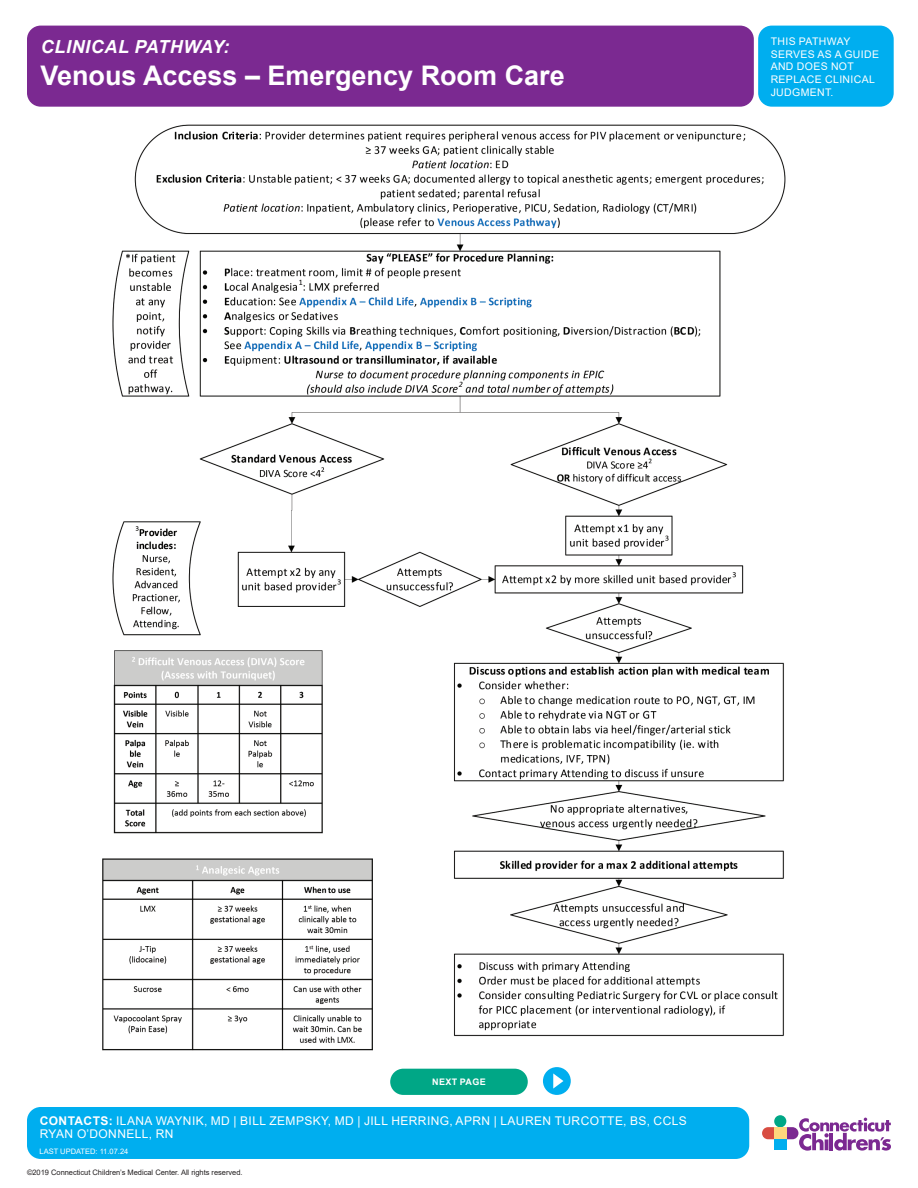
<style>
.page{position:relative;width:918px;height:1188px;background:#fff}
.page>*{position:absolute;margin:0;border:0;box-sizing:border-box;transform-origin:0 0}
.t1{font:700 27px "Arial";color:#fff}
.t2{font:italic 700 18px "Arial";letter-spacing:.035em;color:#fff}
.t3{font:12px/13.5px "Arial";letter-spacing:.035em;color:#fff}
.t4{font:10.5px/12.6px "Arial";letter-spacing:.035em;color:#fff}
.t5{font:700 9px "Arial";letter-spacing:.035em;color:#fff}
.t6{font:7.5px "Arial";letter-spacing:-.005em;color:#231f20}
.t7{font:7.5px "Arial";color:#fff}
.s1{font-weight:700}
</style>
<div class="page">
<svg style="left:762px;top:1115px;width:129px;height:36px"></svg>
<div style="left:774px;top:1127px;width:12px;height:12px;background:#fed77d"></div>
<div style="left:774px;top:1139px;width:12px;height:11px;background:#00aeef"></div>
<div style="left:27px;top:26px;width:727px;height:81px;background:#7b2991;border-radius:14px"></div>
<div style="left:758px;top:26px;width:136px;height:81px;background:#00aeef;border-radius:14px"></div>
<div style="left:27px;top:1107px;width:722px;height:52px;background:#00aeef;border-radius:14px"></div>
<div style="left:390px;top:1069px;width:138px;height:26px;background:#00a786;border-radius:13px"></div>
<div style="left:543px;top:1067px;width:28px;height:28px;background:#00aeef;border-radius:50%"></div>
<svg style="left:553px;top:1073px;width:10px;height:16px"></svg>
<img style="left:102px;top:124px;width:684px;height:927px">
<p class="t2" style="left:41px;top:34px;width:190px">CLINICAL PATHWAY:</p>
<p class="t1" style="left:40px;top:57px;width:526px">Venous Access – Emergency Room Care</p>
<p class="t4" style="left:771px;top:35px;width:110px">THIS PATHWAY<br>SERVES AS A GUIDE<br>AND DOES NOT<br>REPLACE CLINICAL<br>JUDGMENT.</p>
<p class="t5" style="left:432px;top:1076px;width:55px">NEXT PAGE</p>
<p class="t3" style="left:40px;top:1114px;width:649px"><span class="s1">CONTACTS:</span> ILANA WAYNIK, MD | BILL ZEMPSKY, MD | JILL HERRING, APRN | LAUREN TURCOTTE, BS, CCLS<br>RYAN O’DONNELL, RN</p>
<p class="t7" style="left:40px;top:1146px;width:90px">LAST UPDATED: 11.07.24</p>
<p class="t6" style="left:27px;top:1167px;width:217px">©2019 Connecticut Children’s Medical Center. All rights reserved.</p>
</div>
